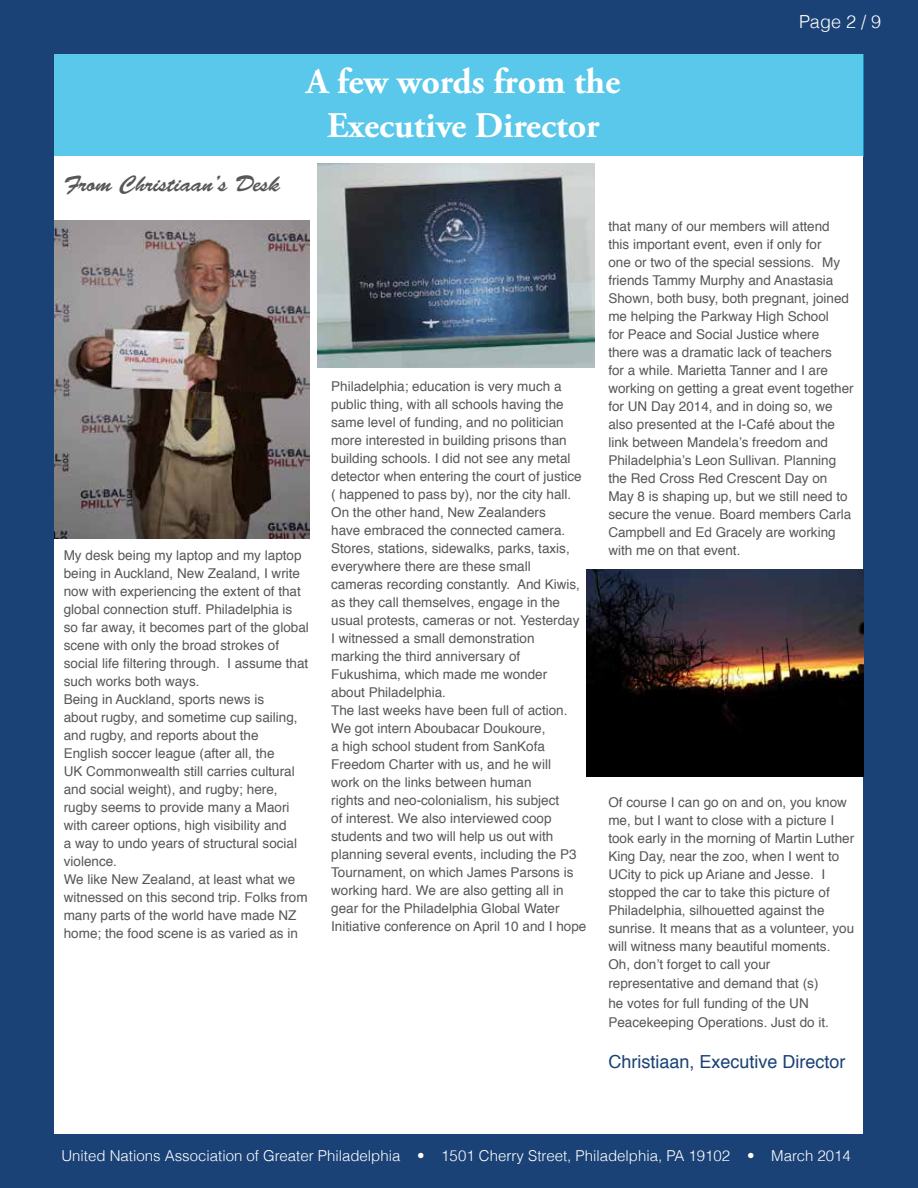
<style>
.page{position:relative;width:918px;height:1188px;background:#1a4276}
.page>*{position:absolute;margin:0;border:0;box-sizing:border-box;transform-origin:0 0}
.t1{font:700 36px/43.2px "Adobe Garamond Pro";color:#fff;text-align:center}
.t2{font:22.5px "Brush Script Std";color:#565757}
.t3{font:18px "Helvetica";color:#1a4276}
.t4{font:300 18px "Helvetica";color:#fff}
.t5{font:300 15px "Helvetica";color:#fff}
.t6{font:13.5px/18px "Helvetica";color:#565757}
</style>
<div class="page">
<div style="left:54px;top:54px;width:810px;height:102px;background:#5ac8ea"></div>
<div style="left:55px;top:156px;width:808px;height:978px;background:#fff"></div>
<img style="left:55px;top:221px;width:255px;height:317px">
<img style="left:317px;top:164px;width:278px;height:203px">
<img style="left:587px;top:569px;width:276px;height:208px">
<h2 class="t2" style="left:64px;top:171px;width:218px">From Christiaan’s Desk</h2>
<h1 class="t1" style="left:306px;top:61px;width:316px">A few words from the<br>Executive Director</h1>
<h3 class="t4" style="left:799px;top:7px;width:84px">Page 2 / 9</h3>
<p class="t6" style="left:64px;top:547px;width:247px">My desk being my laptop and my laptop being in Auckland, New Zealand, I write now with experiencing the extent of that global connection stuff. Philadelphia is so far away, it becomes part of the global scene with only the broad strokes of social life filtering through. I assume that such works both ways.<br>Being in Auckland, sports news is<br>about rugby, and sometime cup sailing, and rugby, and reports about the<br>English soccer league (after all, the<br>UK Commonwealth still carries cultural and social weight), and rugby; here, rugby seems to provide many a Maori with career options, high visibility and<br>a way to undo years of structural social violence.<br>We like New Zealand, at least what we witnessed on this second trip. Folks from many parts of the world have made NZ home; the food scene is as varied as in</p>
<p class="t6" style="left:331px;top:378px;width:257px">Philadelphia; education is very much a public thing, with all schools having the same level of funding, and no politician more interested in building prisons than building schools. I did not see any metal detector when entering the court of justice ( happened to pass by), nor the city hall.<br>On the other hand, New Zealanders<br>have embraced the connected camera.<br>Stores, stations, sidewalks, parks, taxis, everywhere there are these small<br>cameras recording constantly. And Kiwis, as they call themselves, engage in the usual protests, cameras or not. Yesterday I witnessed a small demonstration<br>marking the third anniversary of Fukushima, which made me wonder<br>about Philadelphia.<br>The last weeks have been full of action.<br>We got intern Aboubacar Doukoure,<br>a high school student from SanKofa Freedom Charter with us, and he will<br>work on the links between human<br>rights and neo-colonialism, his subject<br>of interest. We also interviewed coop students and two will help us out with planning several events, including the P3<br>Tournament, on which James Parsons is working hard. We are also getting all in gear for the Philadelphia Global Water Initiative conference on April 10 and I hope</p>
<p class="t6" style="left:608px;top:218px;width:247px">that many of our members will attend this important event, even if only for<br>one or two of the special sessions. My friends Tammy Murphy and Anastasia Shown, both busy, both pregnant, joined me helping the Parkway High School<br>for Peace and Social Justice where<br>there was a dramatic lack of teachers<br>for a while. Marietta Tanner and I are working on getting a great event together for UN Day 2014, and in doing so, we also presented at the I-Café about the link between Mandela’s freedom and Philadelphia’s Leon Sullivan. Planning the Red Cross Red Crescent Day on May 8 is shaping up, but we still need to secure the venue. Board members Carla Campbell and Ed Gracely are working with me on that event.</p>
<p class="t6" style="left:608px;top:793px;width:247px">Of course I can go on and on, you know me, but I want to close with a picture I took early in the morning of Martin Luther King Day, near the zoo, when I went to UCity to pick up Ariane and Jesse. I stopped the car to take this picture of Philadelphia, silhouetted against the sunrise. It means that as a volunteer, you will witness many beautiful moments.<br>Oh, don’t forget to call your</p>
<p class="t6" style="left:608px;top:974px;width:222px;line-height:19.5px">representative and demand that (s) he votes for full funding of the UN<br>Peacekeeping Operations. Just do it.</p>
<h3 class="t3" style="left:608px;top:1048px;width:239px">Christiaan, Executive Director</h3>
<p class="t5" style="left:61px;top:1144px;width:791px">United Nations Association of Greater Philadelphia • 1501 Cherry Street, Philadelphia, PA 19102 • March 2014</p>
</div>
